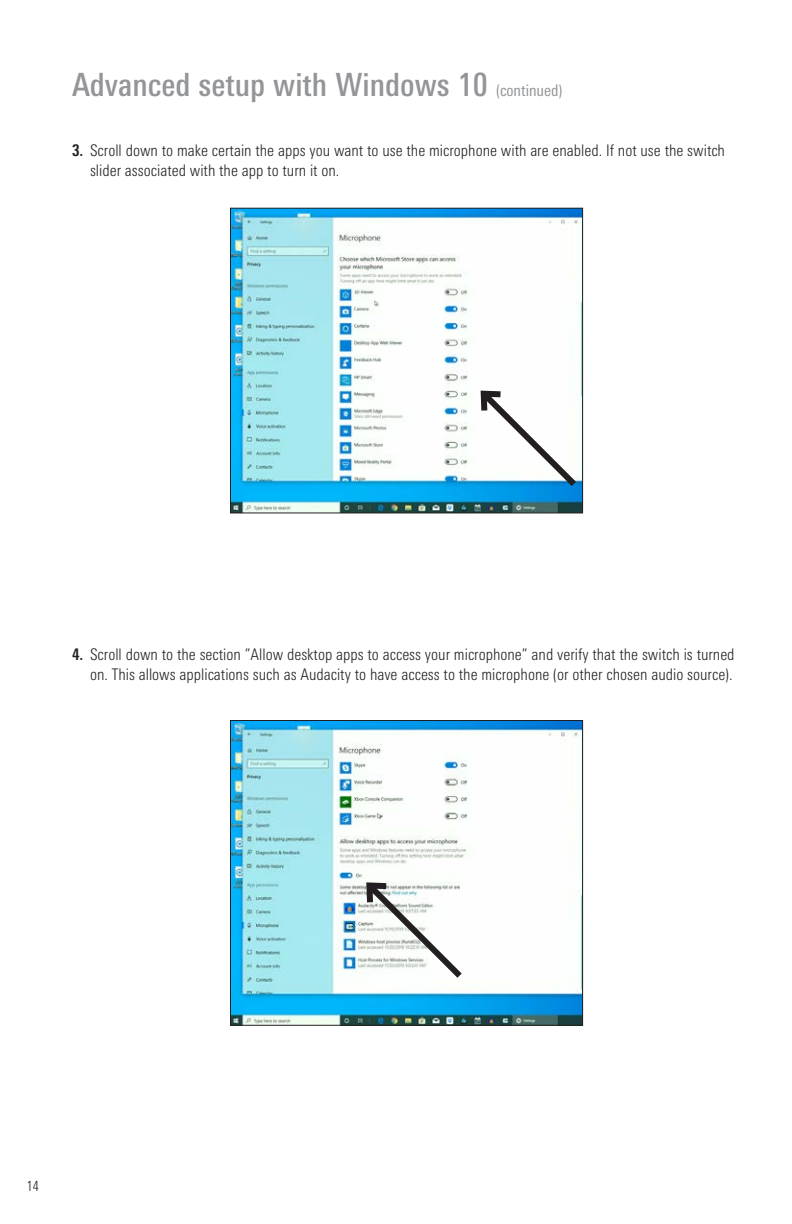
<style>
.page{position:relative;width:792px;height:1224px;background:#fff}
.page>*{position:absolute;margin:0;border:0;box-sizing:border-box;transform-origin:0 0}
.New_Heads{font:500 condensed 32px "Univers Next Pro";color:#939598}
.Introduction{font:300 condensed 16px/20px "Univers Next Pro";color:#231f20}
.t1{font:300 condensed 14px "Univers Next Pro";color:#231f20}
.s1{font-weight:400;font-size:16px}
.s2{font-weight:700}
</style>
<div class="page">
<img style="left:232px;top:210px;width:349px;height:301px">
<div style="left:230px;top:208px;width:353px;height:305px;border:1px solid #231f20"></div>
<img style="left:232px;top:722px;width:349px;height:302px">
<div style="left:230px;top:720px;width:353px;height:306px;border:1px solid #231f20"></div>
<svg style="left:475px;top:385px;width:107px;height:107px"></svg>
<svg style="left:361px;top:877px;width:107px;height:107px"></svg>
<p class="New_Heads" style="left:72px;top:66px;width:492px">Advanced setup with Windows 10 <span class="s1">(continued)</span></p>
<p class="Introduction" style="left:90px;top:140px;width:637px;text-indent:-18px"><span class="s2">3.</span> Scroll down to make certain the apps you want to use the microphone with are enabled. If not use the switch slider associated with the app to turn it on.</p>
<p class="Introduction" style="left:72px;top:644px;width:664px;text-align:right"><span class="s2">4.</span> Scroll down to the section ”Allow desktop apps to access your microphone” and verify that the switch is turned on. This allows applications such as Audacity to have access to the microphone (or other chosen audio source).</p>
<p class="t1" style="left:27px;top:1178px;width:14px">14</p>
</div>
